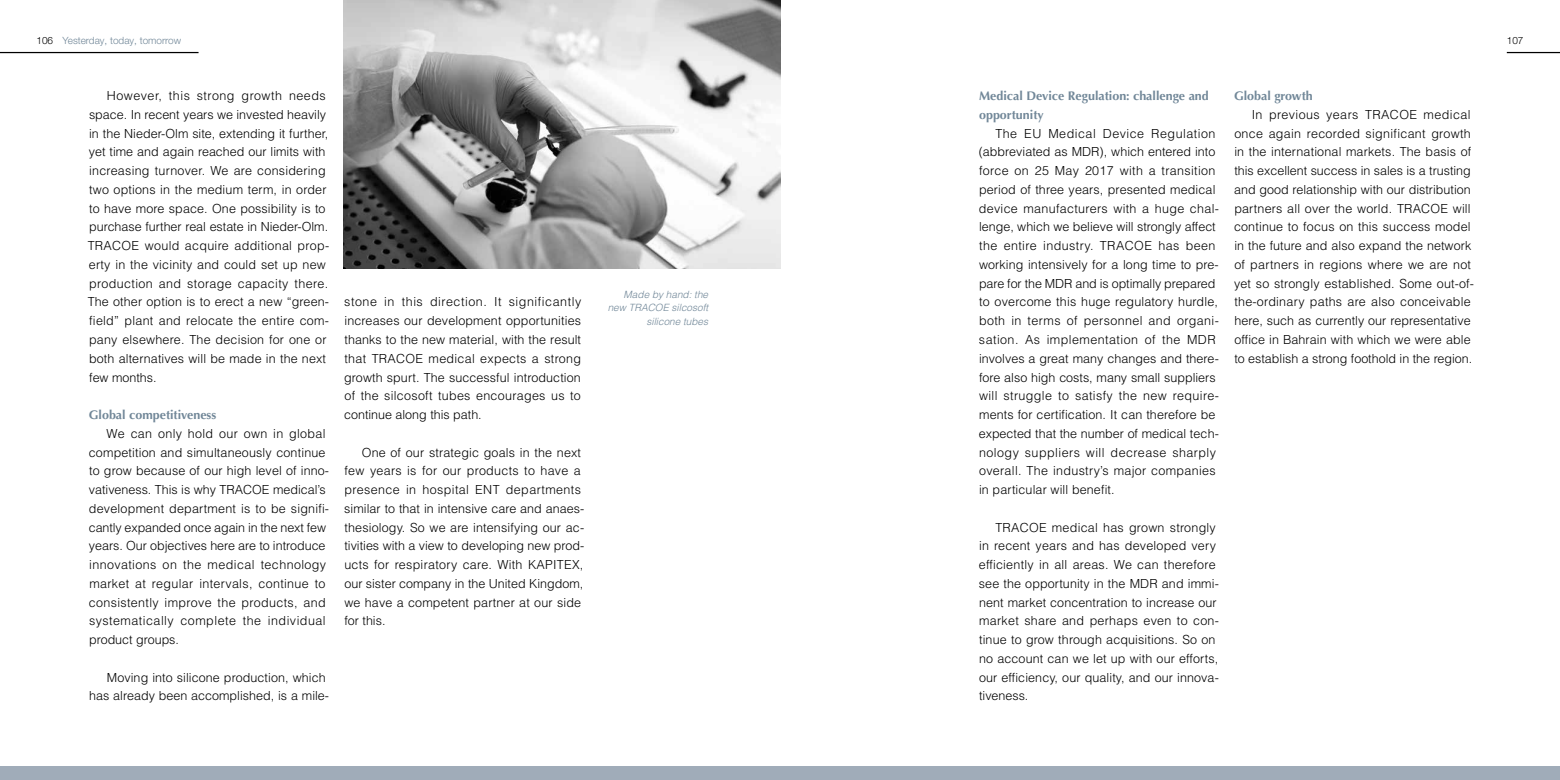
<style>
.page{position:relative;width:1560px;height:780px;background:#fff}
.page>*{position:absolute;margin:0;border:0;box-sizing:border-box;transform-origin:0 0}
.t1{font:300 12.5px/18.8px "Helvetica LT Std";letter-spacing:.01em;color:#000}
.t2{font:700 12.5px/18.8px "Optima LT Std";color:#718798}
.t3{font:italic 300 10px/13.8px "Helvetica LT Std";color:#718798;text-align:right}
.t4{font:300 10px "Helvetica Neue LT Pro";color:#718798}
.t5{font:300 10px "Helvetica Neue LT Pro";color:#000}
</style>
<div class="page">
<div style="left:0;top:766px;width:1559px;height:14px;background:#a0acb9"></div>
<img style="left:344px;top:0;width:436px;height:269px">
<hr style="left:1506px;top:52px;width:53px;height:1px;background:#000">
<hr style="left:0;top:52px;width:198px;height:1px;background:#000">
<p class="t5" style="left:36px;top:34px;width:18px">106</p>
<p class="t5" style="left:1506px;top:34px;width:18px">107</p>
<p class="t4" style="left:63px;top:34px;width:120px">Yesterday, today, tomorrow</p>
<p class="t1" style="left:88px;top:86px;width:243px;text-indent:19px">However, this strong growth needs space. In recent years we invested heavily in the Nieder-Olm site, extending it further, yet time and again reached our limits with increasing turnover. We are considering two options in the medium term, in order to have more space. One possibility is to purchase further real estate in Nieder-Olm.<br>TRACOE would acquire additional prop&shy;erty in the vicinity and could set up new production and storage capacity there.<br>The other option is to erect a new “green&shy;field” plant and relocate the entire com&shy;pany elsewhere. The decision for one or both alternatives will be made in the next few months.</p>
<p class="t2" style="left:89px;top:405px;width:129px">Global competitiveness</p>
<p class="t1" style="left:89px;top:424px;width:242px;text-indent:18px">We can only hold our own in global competition and simultaneously continue to grow because of our high level of inno&shy;vativeness. This is why TRACOE medical’s development department is to be signifi&shy;cantly expanded once again in the next few years. Our objectives here are to introduce innovations on the medical technology market at regular intervals, continue to consistently improve the products, and systematically complete the individual product groups.</p>
<p class="t1" style="left:89px;top:667px;width:241px;text-align:right">Moving into silicone production, which has already been accomplished, is a mile-</p>
<p class="t1" style="left:344px;top:292px;width:239px;text-align:justify">stone in this direction. It significantly increases our development opportunities thanks to the new material, with the result that TRACOE medical expects a strong growth spurt. The successful introduction of the silcosoft tubes encourages us to continue along this path.</p>
<p class="t1" style="left:344px;top:442px;width:241px;text-indent:17px">One of our strategic goals in the next few years is for our products to have a presence in hospital ENT departments similar to that in intensive care and anaes&shy;thesiology. So we are intensifying our ac&shy;tivities with a view to developing new prod&shy;ucts for respiratory care. With KAPITEX, our sister company in the United Kingdom, we have a competent partner at our side for this.</p>
<p class="t3" style="left:607px;top:287px;width:102px">Made by hand: the new TRACOE silcosoft silicone tubes</p>
<p class="t2" style="left:979px;top:87px;width:231px">Medical Device Regulation: challenge and opportunity</p>
<p class="t1" style="left:978px;top:124px;width:242px;text-indent:17px">The EU Medical Device Regulation (abbreviated as MDR), which entered into force on 25 May 2017 with a transition period of three years, presented medical device manufacturers with a huge chal&shy;lenge, which we believe will strongly affect the entire industry. TRACOE has been working intensively for a long time to pre&shy;pare for the MDR and is optimally prepared to overcome this huge regulatory hurdle, both in terms of personnel and organi&shy;sation. As implementation of the MDR involves a great many changes and there&shy;fore also high costs, many small suppliers will struggle to satisfy the new require&shy;ments for certification. It can therefore be expected that the number of medical tech&shy;nology suppliers will decrease sharply overall. The industry’s major companies in particular will benefit.</p>
<p class="t1" style="left:978px;top:517px;width:242px;text-indent:17px">TRACOE medical has grown strongly in recent years and has developed very efficiently in all areas. We can therefore see the opportunity in the MDR and immi&shy;nent market concentration to increase our market share and perhaps even to con&shy;tinue to grow through acquisitions. So on no account can we let up with our efforts, our efficiency, our quality, and our innova&shy;tiveness.</p>
<p class="t2" style="left:1233px;top:87px;width:80px">Global growth</p>
<p class="t1" style="left:1233px;top:105px;width:241px;text-indent:18px">In previous years TRACOE medical once again recorded significant growth in the international markets. The basis of this excellent success in sales is a trusting and good relationship with our distribution partners all over the world. TRACOE will continue to focus on this success model in the future and also expand the network of partners in regions where we are not yet so strongly established. Some out-of&shy;the-ordinary paths are also conceivable here, such as currently our representative office in Bahrain with which we were able to establish a strong foothold in the region.</p>
</div>
